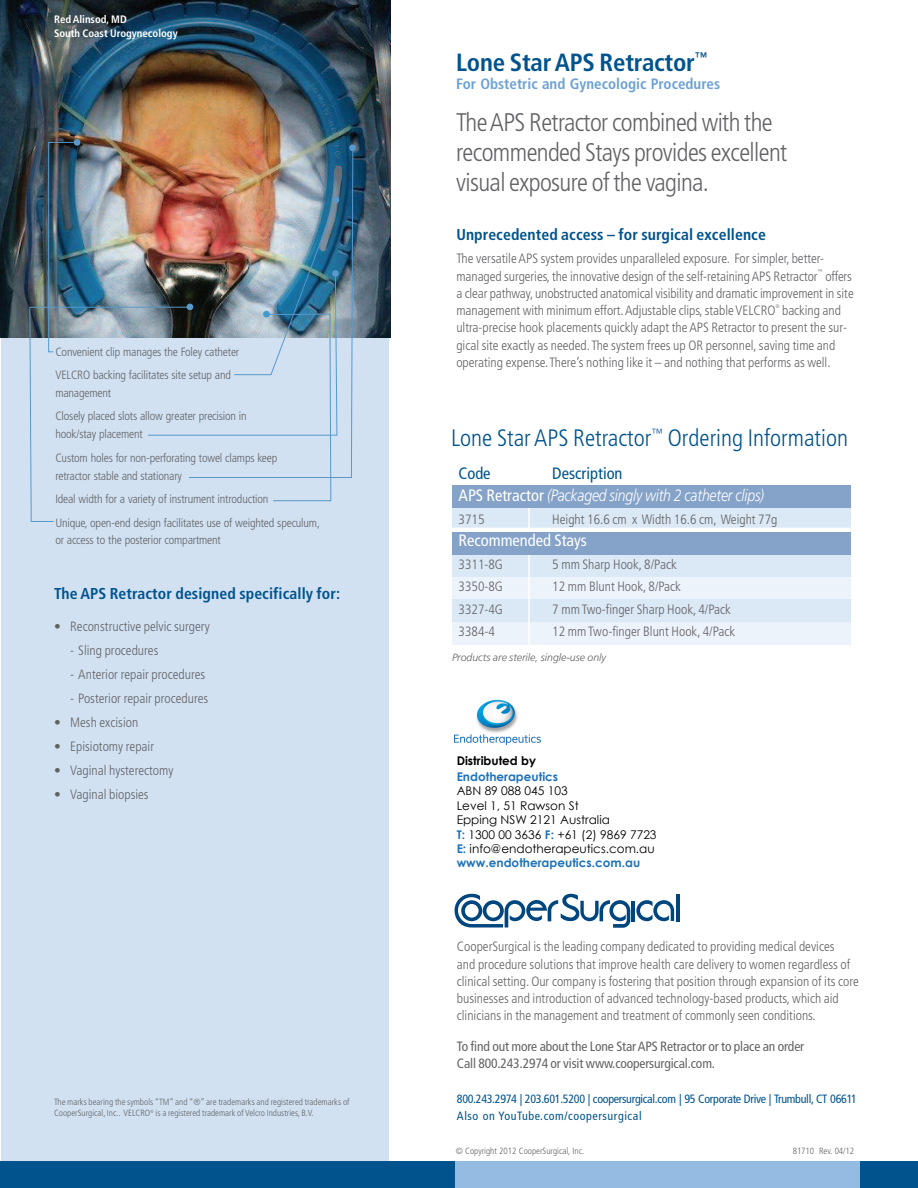
<style>
.page{position:relative;width:918px;height:1188px;background:#fff}
.page>*{position:absolute;margin:0;border:0;box-sizing:border-box;transform-origin:0 0}
.t1{font:300 condensed 25.5px/30px "Frutiger LT Std";letter-spacing:-.025em;color:#636366}
.t2{font:700 condensed 24.9px "Frutiger LT Std";letter-spacing:-.01em;color:#00538d}
.t3{font:300 condensed 23.7px "Frutiger LT Std";color:#00538d}
.t4{font:italic 300 16.5px "Frutiger";letter-spacing:-.01em;color:#fff;scale:.85 1}
.t5{font:condensed 16.5px "Frutiger LT Std";color:#fff}
.t6{font:condensed 16.5px "Frutiger LT Std";color:#00538d}
.t7{font:700 condensed 15.75px "Frutiger LT Std";letter-spacing:.005em;color:#00538d}
.t8{font:700 condensed 15px "Frutiger LT Std";color:#6ca1d6}
.t9{font:300 condensed 13.5px/17.2px "Frutiger LT Std";color:#636366}
.t10{font:condensed 13.5px/17.2px "Frutiger LT Std";letter-spacing:-.01em;color:#636366}
.t11{font:300 condensed 12px/23.5px "Frutiger LT Std";letter-spacing:-.015em;color:#636366}
.t12{font:12px/14.4px "Century Gothic";color:#000}
.t13{font:condensed 12px/17.2px "Frutiger LT Std";letter-spacing:-.025em;color:#00538d}
.t14{font:700 12px "Century Gothic";color:#2073ba}
.t15{font:700 12px "Century Gothic";color:#000}
.t16{font:700 condensed 10.8px/13.5px "Frutiger LT Std";color:#fff}
.t17{font:italic 300 10.5px "Frutiger";color:#636366}
.t18{font:300 condensed 9px/10.5px "Frutiger LT Std";color:#636366}
.t19{font:300 condensed 5.25px "Frutiger LT Std";color:#636366}
.s1{font-family:"Frutiger LT Std";font-weight:400;font-style:normal;font-stretch:condensed}
.s2{font-weight:700;color:#2073ba}
</style>
<div class="page">
<div style="left:1px;top:1px;width:387px;height:1177px;background:#d1e1f2"></div>
<img style="left:0;top:0;width:391px;height:338px">
<div style="left:349px;top:144px;width:7px;height:7px;background:#5799ca;border-radius:50%"></div>
<div style="left:74px;top:139px;width:6px;height:7px;background:#5799ca;border-radius:50%"></div>
<div style="left:0;top:1161px;width:918px;height:27px;background:#00538d"></div>
<div style="left:456px;top:1161px;width:404px;height:27px;background:#94bbe1"></div>
<hr style="left:632px;top:901px;width:3px;height:20px;background:#00467e">
<svg style="left:636px;top:900px;width:38px;height:21px"></svg>
<hr style="left:676px;top:894px;width:3px;height:27px;background:#00467e">
<svg style="left:455px;top:894px;width:175px;height:34px"></svg>
<img style="left:338px;top:150px;width:16px;height:328px">
<img style="left:29px;top:142px;width:309px;height:380px">
<div style="left:452px;top:508px;width:398px;height:22px;background:#dbe8f5"></div>
<div style="left:452px;top:555px;width:398px;height:22px;background:#dbe8f5"></div>
<div style="left:452px;top:577px;width:398px;height:23px;background:#edf3fa"></div>
<div style="left:452px;top:600px;width:398px;height:22px;background:#dbe8f5"></div>
<div style="left:452px;top:622px;width:398px;height:23px;background:#edf3fa"></div>
<hr style="left:432px;top:528px;width:418px;height:4px;background:#fff">
<hr style="left:528px;top:488px;width:2px;height:213px;background:#fff">
<div style="left:452px;top:485px;width:399px;height:23px;background:#85a2c8"></div>
<div style="left:452px;top:532px;width:398px;height:23px;background:#85a2c8"></div>
<img style="left:454px;top:699px;width:86px;height:45px">
<p class="t16" style="left:54px;top:14px;width:125px">Red Alinsod, MD<br>South Coast Urogynecology</p>
<p class="t11" style="left:55px;top:341px;width:185px">Convenient clip manages the Foley catheter<br>VELCRO backing facilitates site setup and</p>
<p class="t11" style="left:55px;top:382px;width:193px">management<br>Closely placed slots allow greater precision in</p>
<p class="t11" style="left:55px;top:423px;width:224px">hook/stay placement<br>Custom holes for non-perforating towel clamps keep</p>
<p class="t11" style="left:55px;top:465px;width:266px">retractor stable and stationary<br>Ideal width for a variety of instrument introduction<br>Unique, open-end design facilitates use of weighted speculum,</p>
<p class="t11" style="left:55px;top:529px;width:167px">or access to the posterior compartment</p>
<p class="t7" style="left:54px;top:587px;width:288px">The APS Retractor designed specifically for:</p>
<p class="t9" style="left:54px;top:619px;width:157px">• Reconstructive pelvic surgery</p>
<p class="t9" style="left:70px;top:643px;width:90px">- Sling procedures</p>
<p class="t9" style="left:70px;top:667px;width:137px">- Anterior repair procedures</p>
<p class="t9" style="left:70px;top:691px;width:140px">- Posterior repair procedures</p>
<p class="t9" style="left:54px;top:715px;width:86px">• Mesh excision</p>
<p class="t9" style="left:54px;top:739px;width:102px">• Episiotomy repair</p>
<p class="t9" style="left:54px;top:763px;width:121px">• Vaginal hysterectomy</p>
<p class="t9" style="left:54px;top:787px;width:96px">• Vaginal biopsies</p>
<p class="t18" style="left:54px;top:1098px;width:297px">The marks bearing the symbols “TM” and “®” are trademarks and registered trademarks of<br>CooperSurgical, Inc.. VELCRO<sup>®</sup> is a registered trademark of Velcro Industries, B.V.</p>
<h2 class="t2" style="left:456px;top:53px;width:252px">Lone Star APS Retractor<sup>™</sup></h2>
<p class="t8" style="left:456px;top:78px;width:265px">For Obstetric and Gynecologic Procedures</p>
<h1 class="t1" style="left:456px;top:109px;width:333px">TheAPS Retractor combined with the recommended Stays provides excellent visual exposure of the vagina.</h1>
<p class="t7" style="left:456px;top:228px;width:311px">Unprecedented access – for surgical excellence</p>
<p class="t9" style="left:456px;top:251px;width:369px">The versatile APS system provides unparalleled exposure. For simpler, better&shy;managed surgeries, the innovative design of the self-retaining APS Retractor</p>
<p class="t19" style="left:818px;top:269px;width:7px">™</p>
<p class="t9" style="left:456px;top:268px;width:399px;text-indent:369px">offers a clear pathway, unobstructed anatomical visibility and dramatic improvement in site management with minimum effort.Adjustable clips, stable VELCRO</p>
<p class="t19" style="left:775px;top:304px;width:6px">®</p>
<p class="t9" style="left:456px;top:303px;width:392px;text-indent:326px">backing and ultra-precise hook placements quickly adapt the APS Retractor to present the sur&shy;gical site exactly as needed.The system frees up OR personnel, saving time and operating expense.There’s nothing like it – and nothing that performs as well.</p>
<h3 class="t3" style="left:451px;top:428px;width:398px">Lone Star APS Retractor<sup>™</sup> Ordering Information</h3>
<p class="t6" style="left:459px;top:467px;width:34px">Code</p>
<p class="t6" style="left:552px;top:467px;width:72px">Description</p>
<p class="t4" style="left:459px;top:489px;width:361px"><span class="s1">APS Retractor</span> (Packaged singly with 2 catheter clips)</p>
<p class="t9" style="left:459px;top:512px;width:27px">3715</p>
<p class="t9" style="left:552px;top:512px;width:227px">Height 16.6 cm x Width 16.6 cm, Weight 77g</p>
<p class="t5" style="left:459px;top:534px;width:130px">Recommended Stays</p>
<p class="t9" style="left:459px;top:557px;width:46px">3311-8G</p>
<p class="t9" style="left:552px;top:557px;width:126px">5 mm Sharp Hook, 8/Pack</p>
<p class="t9" style="left:459px;top:579px;width:46px">3350-8G</p>
<p class="t9" style="left:552px;top:579px;width:130px">12 mm Blunt Hook, 8/Pack</p>
<p class="t9" style="left:459px;top:602px;width:46px">3327-4G</p>
<p class="t9" style="left:552px;top:602px;width:180px">7 mm Two-finger Sharp Hook, 4/Pack</p>
<p class="t9" style="left:459px;top:624px;width:38px">3384-4</p>
<p class="t9" style="left:552px;top:624px;width:184px">12 mm Two-finger Blunt Hook, 4/Pack</p>
<p class="t17" style="left:452px;top:653px;width:156px">Products are sterile, single-use only</p>
<p class="t15" style="left:457px;top:752px;width:81px">Distributed by</p>
<p class="t14" style="left:457px;top:768px;width:103px">Endotherapeutics</p>
<p class="t12" style="left:457px;top:784px;width:201px">ABN 89 088 045 103<br>Level 1, 51 Rawson St<br>Epping NSW 2121 Australia<br><span class="s2">T:</span> 1300 00 3636 <span class="s2">F:</span> +61 (2) 9869 7723<br><span class="s2">E:</span> info@endotherapeutics.com.au <span class="s2">www.endotherapeutics.com.au</span></p>
<p class="t9" style="left:457px;top:939px;width:404px">CooperSurgical is the leading company dedicated to providing medical devices<br>and procedure solutions that improve health care delivery to women regardless of clinical setting. Our company is fostering that position through expansion of its core businesses and introduction of advanced technology-based products, which aid clinicians in the management and treatment of commonly seen conditions.</p>
<p class="t10" style="left:457px;top:1039px;width:349px">To find out more about the Lone StarAPS Retractor or to place an order<br>Call 800.243.2974 or visit www.coopersurgical.com.</p>
<p class="t13" style="left:457px;top:1091px;width:401px">800.243.2974 | 203.601.5200 | coopersurgical.com | 95 Corporate Drive | Trumbull, CT 06611<br>Also on YouTube.com/coopersurgical</p>
<p class="t18" style="left:456px;top:1146px;width:130px">© Copyright 2012 CooperSurgical, Inc.</p>
<p class="t18" style="left:793px;top:1146px;width:63px">81710 Rev. 04/12</p>
</div>
